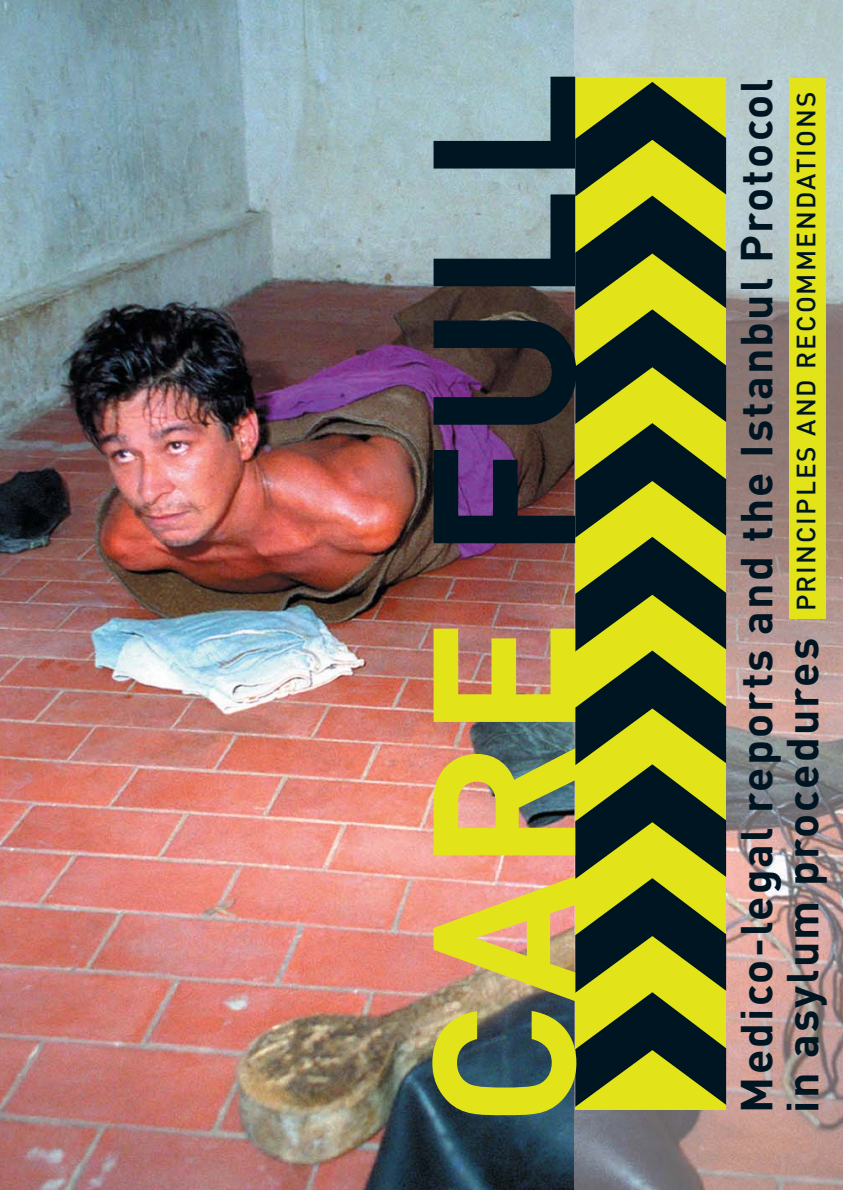
<style>
.page{position:relative;width:843px;height:1190px;background:#fff}
.page>*{position:absolute;margin:0;border:0;box-sizing:border-box;transform-origin:0 0}
.t1{font:700 198.97px "DIN";letter-spacing:.015em;color:#e2e419}
.t2{font:700 44.27px/45.9px "DIN";letter-spacing:.05em;color:#001522}
.t3{font:500 26.07px "DIN";letter-spacing:.08em;color:#001522}
.s1{color:#001522}
</style>
<div class="page">
<img style="left:0;top:0;width:843px;height:1190px">
<h1 class="t1" style="left:430px;top:1127px;width:1058px;rotate:-90deg">CARE <span class="s1">FULL</span></h1>
<p class="t2" style="left:738px;top:1112px;width:1036px;rotate:-90deg">Medico-legal reports and the Istanbul Protocol in asylum procedures</p>
<p class="t3" style="left:797px;top:611px;width:521px;rotate:-90deg">PRINCIPLES AND RECOMMENDATIONS</p>
</div>
